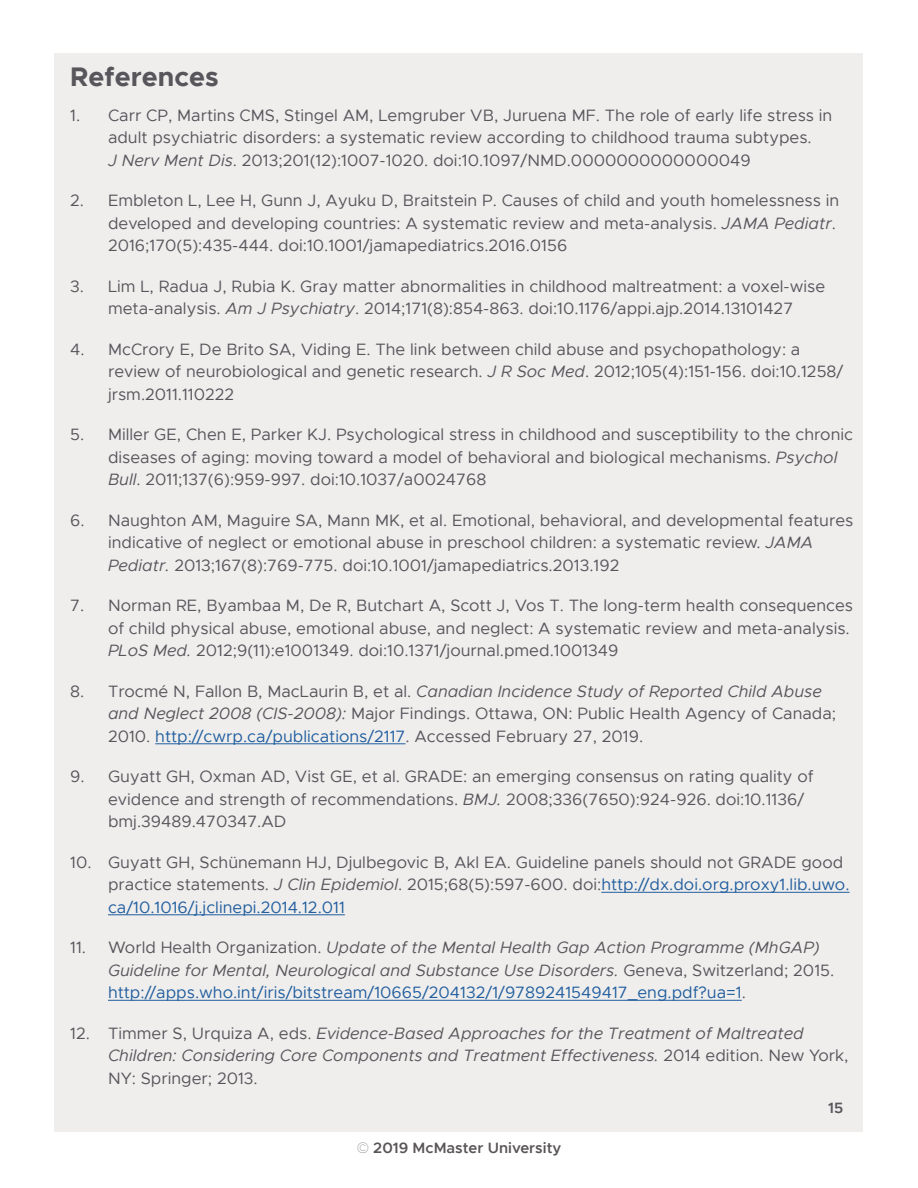
<style>
.page{position:relative;width:918px;height:1188px;background:#fff}
.page>*{position:absolute;margin:0;border:0;box-sizing:border-box;transform-origin:0 0}
.t1{font:700 27px "Metropolis";color:#58555b}
.t2{font:16.5px/22.5px "Metropolis";color:#58555b}
.t3{font:italic 16.5px/22.5px "Metropolis";color:#58555b}
.t4{font:600 15px "Metropolis";color:#595558}
.t5{font:600 15px "Metropolis";color:#58555b}
.s1{font-style:italic}
.s2{color:#215e9e}
.s3{font-style:normal}
.s4{font-style:normal;color:#215e9e}
.s5{font-family:"Montserrat";font-weight:100}
</style>
<div class="page">
<div style="left:55px;top:53px;width:808px;height:1079px;background:#efeeed"></div>
<hr style="left:155px;top:744px;width:251px;height:1px;background:#215e9e">
<hr style="left:601px;top:892px;width:249px;height:1px;background:#215e9e">
<hr style="left:108px;top:915px;width:237px;height:1px;background:#215e9e">
<hr style="left:108px;top:1000px;width:634px;height:1px;background:#215e9e">
<h1 class="t1" style="left:70px;top:60px;width:150px">References</h1>
<p class="t2" style="left:108px;top:104px;width:726px;text-indent:-38px">1. Carr CP, Martins CMS, Stingel AM, Lemgruber VB, Juruena MF. The role of early life stress in adult psychiatric disorders: a systematic review according to childhood trauma subtypes.<br><span class="s1">J Nerv Ment Dis</span>. 2013;201(12):1007-1020. doi:10.1097/NMD.0000000000000049</p>
<p class="t2" style="left:108px;top:189px;width:733px;text-indent:-38px">2. Embleton L, Lee H, Gunn J, Ayuku D, Braitstein P. Causes of child and youth homelessness in developed and developing countries: A systematic review and meta-analysis. <span class="s1">JAMA Pediatr</span>.<br>2016;170(5):435-444. doi:10.1001/jamapediatrics.2016.0156</p>
<p class="t2" style="left:70px;top:275px;width:756px;text-align:center">3. Lim L, Radua J, Rubia K. Gray matter abnormalities in childhood maltreatment: a voxel-wise meta-analysis. <span class="s1">Am J Psychiatry</span>. 2014;171(8):854-863. doi:10.1176/appi.ajp.2014.13101427</p>
<p class="t2" style="left:108px;top:338px;width:737px;text-indent:-38px">4. McCrory E, De Brito SA, Viding E. The link between child abuse and psychopathology: a review of neurobiological and genetic research. <span class="s1">J R Soc Med</span>. 2012;105(4):151-156. doi:10.1258/ jrsm.2011.110222</p>
<p class="t2" style="left:108px;top:423px;width:747px;text-indent:-38px">5. Miller GE, Chen E, Parker KJ. Psychological stress in childhood and susceptibility to the chronic diseases of aging: moving toward a model of behavioral and biological mechanisms. <span class="s1">Psychol<br>Bull</span>. 2011;137(6):959-997. doi:10.1037/a0024768</p>
<p class="t2" style="left:108px;top:509px;width:747px;text-indent:-38px">6. Naughton AM, Maguire SA, Mann MK, et al. Emotional, behavioral, and developmental features indicative of neglect or emotional abuse in preschool children: a systematic review. <span class="s1">JAMA<br>Pediatr.</span> 2013;167(8):769-775. doi:10.1001/jamapediatrics.2013.192</p>
<p class="t2" style="left:108px;top:594px;width:747px;text-indent:-38px">7. Norman RE, Byambaa M, De R, Butchart A, Scott J, Vos T. The long-term health consequences of child physical abuse, emotional abuse, and neglect: A systematic review and meta-analysis.<br><span class="s1">PLoS Med.</span> 2012;9(11):e1001349. doi:10.1371/journal.pmed.1001349</p>
<p class="t2" style="left:108px;top:680px;width:730px;text-indent:-38px">8. Trocmé N, Fallon B, MacLaurin B, et al. <span class="s1">Canadian Incidence Study of Reported Child Abuse and Neglect 2008 (CIS-2008):</span> Major Findings. Ottawa, ON: Public Health Agency of Canada;<br>2010. <span class="s2">http://cwrp.ca/publications/2117</span>. Accessed February 27, 2019.</p>
<p class="t2" style="left:108px;top:765px;width:707px;text-indent:-38px">9. Guyatt GH, Oxman AD, Vist GE, et al. GRADE: an emerging consensus on rating quality of evidence and strength of recommendations. <span class="s1">BMJ.</span> 2008;336(7650):924-926. doi:10.1136/ bmj.39489.470347.AD</p>
<p class="t2" style="left:108px;top:851px;width:743px;text-indent:-38px">10. Guyatt GH, Schünemann HJ, Djulbegovic B, Akl EA. Guideline panels should not GRADE good practice statements. <span class="s1">J Clin Epidemiol</span>. 2015;68(5):597-600. doi:<span class="s2">http://dx.doi.org.proxy1.lib.uwo. ca/10.1016/j.jclinepi.2014.12.011</span></p>
<p class="t3" style="left:108px;top:937px;width:728px;text-indent:-38px"><span class="s3">11. World Health Organization.</span> Update of the Mental Health Gap Action Programme (MhGAP)<br>Guideline for Mental, Neurological and Substance Use Disorders. <span class="s3">Geneva, Switzerland; 2015. </span><span class="s4">http://apps.who.int/iris/bitstream/10665/204132/1/9789241549417_eng.pdf?ua=1</span><span class="s3">.</span></p>
<p class="t3" style="left:108px;top:1022px;width:742px;text-indent:-38px"><span class="s3">12. Timmer S, Urquiza A, eds.</span> Evidence-Based Approaches for the Treatment of Maltreated<br>Children: Considering Core Components and Treatment Effectiveness. <span class="s3">2014 edition. New York,<br>NY: Springer; 2013.</span></p>
<p class="t4" style="left:357px;top:1139px;width:206px"><span class="s5">©</span> 2019 McMaster University</p>
<p class="t5" style="left:828px;top:1098px;width:17px">15</p>
</div>
